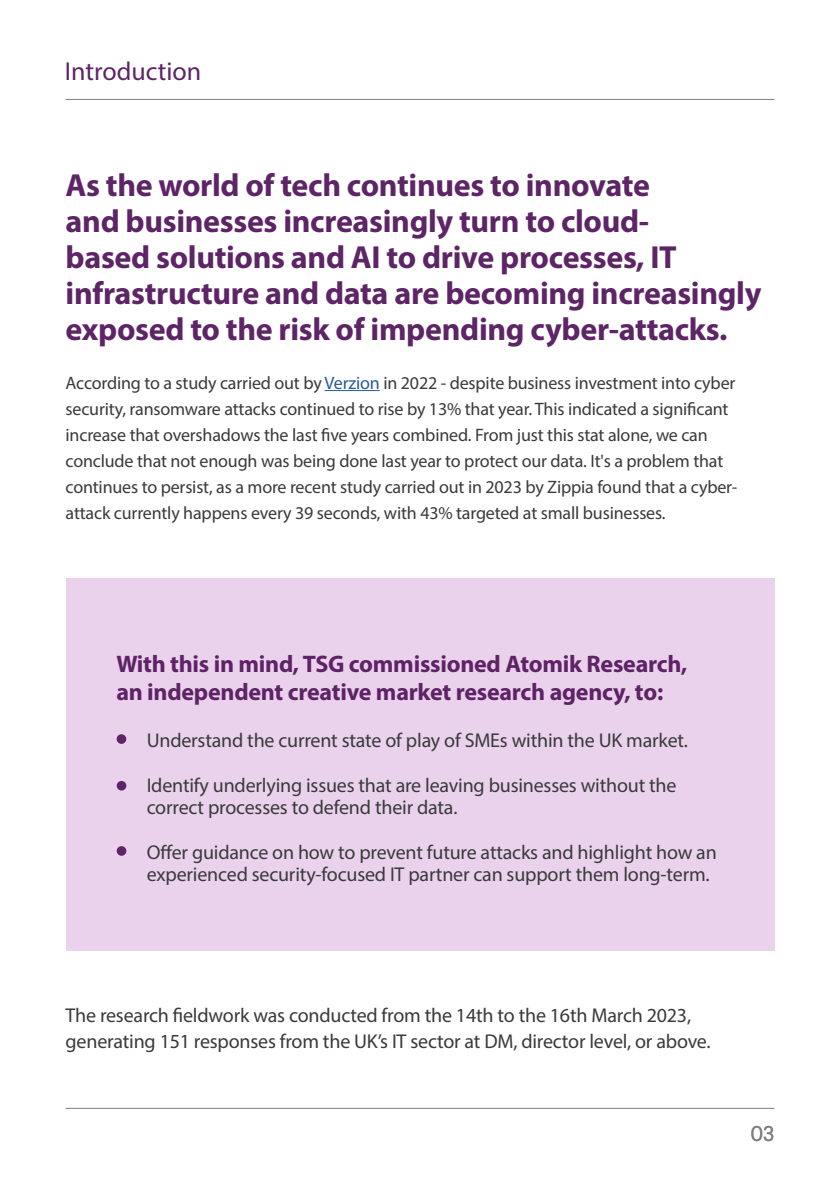
<style>
.page{position:relative;width:840px;height:1191px;background:#fff}
.page>*{position:absolute;margin:0;border:0;box-sizing:border-box;transform-origin:0 0}
.t1{font:700 32px/36px "Myriad Pro";letter-spacing:-.01em;color:#5d2466}
.t2{font:26px "Myriad Pro";color:#5d2466}
.t3{font:700 24px/28px "Myriad Pro";letter-spacing:-.01em;color:#5e2365}
.t4{font:20px/22px "Myriad Pro";letter-spacing:-.01em;color:#3a3a3a}
.t5{font:20px "Sailec";color:#808080}
.t6{font:18px/26px "Myriad Pro";letter-spacing:-.01em;color:#3a3a3a}
.s1{color:#275b9b}
</style>
<div class="page">
<hr style="left:66px;top:1108px;width:708px;height:1px;background:#808080">
<hr style="left:66px;top:99px;width:708px;height:1px;background:#808080">
<div style="left:66px;top:578px;width:708px;height:372px;background:#ead2ed"></div>
<hr style="left:324px;top:390px;width:55px;height:1px;background:#275b9b">
<div style="left:117px;top:734px;width:9px;height:10px;background:#5d2466;border-radius:50%"></div>
<div style="left:117px;top:781px;width:9px;height:9px;background:#5d2466;border-radius:50%"></div>
<div style="left:117px;top:846px;width:9px;height:9px;background:#5d2466;border-radius:50%"></div>
<h2 class="t2" style="left:65px;top:55px;width:138px">Introduction</h2>
<h1 class="t1" style="left:66px;top:166px;width:697px">As the world of tech continues to innovate<br>and businesses increasingly turn to cloud-<br>based solutions and AI to drive processes, IT infrastructure and data are becoming increasingly exposed to the risk of impending cyber-attacks.</h1>
<p class="t6" style="left:66px;top:369px;width:673px">According to a study carried out by <span class="s1">Verzion</span> in 2022 - despite business investment into cyber security, ransomware attacks continued to rise by 13% that year. This indicated a significant increase that overshadows the last five years combined. From just this stat alone, we can conclude that not enough was being done last year to protect our data. It's a problem that continues to persist, as a more recent study carried out in 2023 by Zippia found that a cyber&shy;attack currently happens every 39 seconds, with 43% targeted at small businesses.</p>
<h3 class="t3" style="left:116px;top:649px;width:572px">With this in mind, TSG commissioned Atomik Research, an independent creative market research agency, to:</h3>
<p class="t4" style="left:147px;top:729px;width:542px">Understand the current state of play of SMEs within the UK market.</p>
<p class="t4" style="left:147px;top:774px;width:531px">Identify underlying issues that are leaving businesses without the correct processes to defend their data.</p>
<p class="t4" style="left:147px;top:840px;width:571px">Offer guidance on how to prevent future attacks and highlight how an experienced security-focused IT partner can support them long-term.</p>
<p class="t4" style="left:66px;top:1001px;width:646px;line-height:26px">The research fieldwork was conducted from the 14th to the 16th March 2023, generating 151 responses from the UK’s IT sector at DM, director level, or above.</p>
<p class="t5" style="left:749px;top:1120px;width:26px">03</p>
</div>
